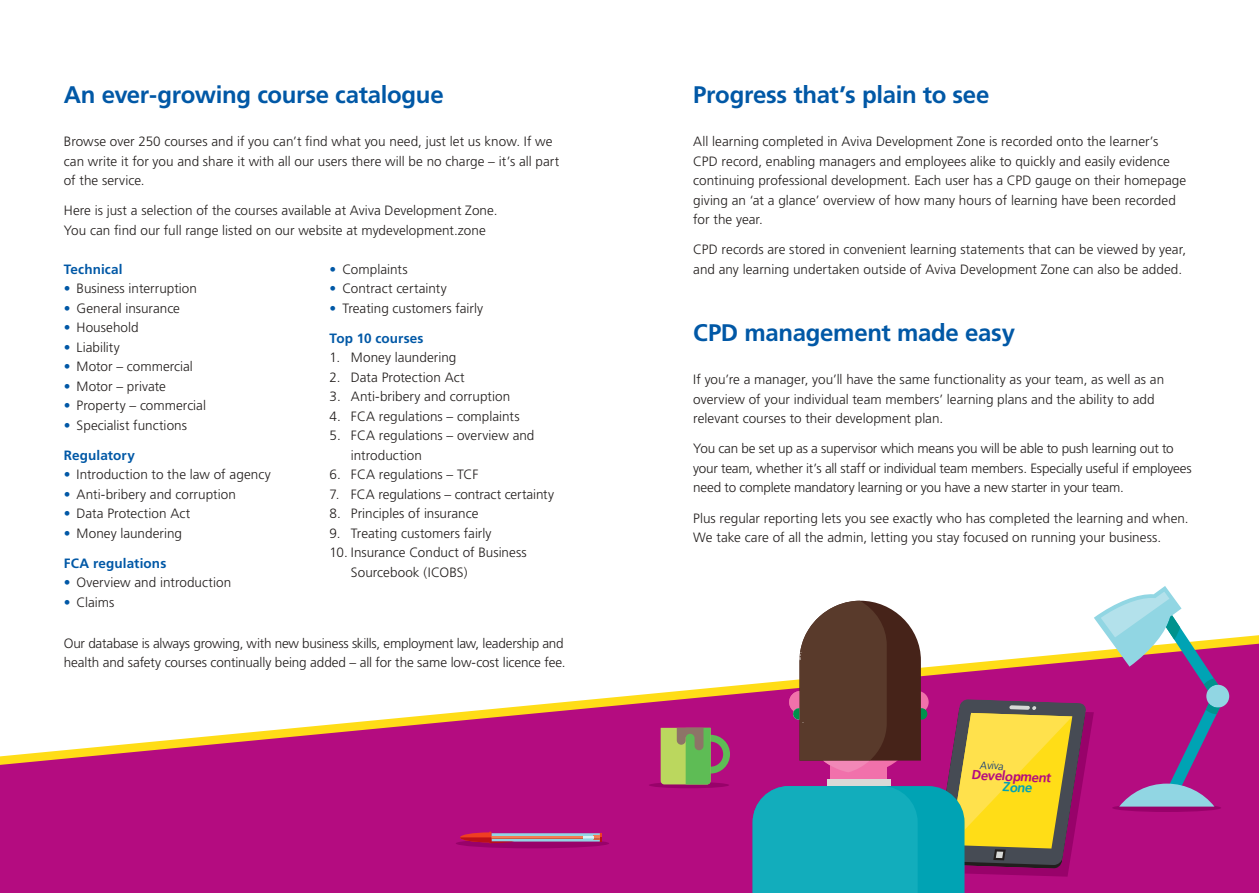
<style>
.page{position:relative;width:1259px;height:893px;background:#fff}
.page>*{position:absolute;margin:0;border:0;box-sizing:border-box;transform-origin:0 0}
.t1{font:700 24px "Frutiger";letter-spacing:-.015em;color:#0158a6}
.t2{font:300 13.5px/19.5px "Frutiger";color:#221e1d}
.t3{font:300 13.5px/19.5px "Frutiger";letter-spacing:-.02em;color:#221e1d}
.t4{font:700 13.5px "Frutiger";letter-spacing:.01em;color:#0158a6}
.t5{font:700 13.2px "Frutiger";color:#b40c80}
.t6{font:700 13.2px "Frutiger";color:#00a3b4}
.t7{font:300 10.65px "Frutiger";color:#08357c}
.s1{color:#0158a6}
</style>
<div class="page">
<div style="left:0;top:765px;width:1259px;height:128px;background:#b40c80"></div>
<svg style="left:0;top:635px;width:1259px;height:130px"></svg>
<div style="left:1206px;top:685px;width:23px;height:23px;background:#91d6e3;border-radius:50%"></div>
<svg style="left:649px;top:782px;width:80px;height:6px"></svg>
<svg style="left:660px;top:728px;width:70px;height:56px;background:#919a62"></svg>
<div style="left:456px;top:838px;width:153px;height:10px;background:#98026a;border-radius:50%"></div>
<svg style="left:460px;top:832px;width:142px;height:11px;background:#b47086"></svg>
<svg style="left:752px;top:586px;width:473px;height:307px"></svg>
<h1 class="t1" style="left:64px;top:81px;width:381px">An ever-growing course catalogue</h1>
<h1 class="t1" style="left:693px;top:81px;width:298px">Progress that’s plain to see</h1>
<p class="t2" style="left:64px;top:132px;width:497px">Browse over 250 courses and if you can’t find what you need, just let us know. If we can write it for you and share it with all our users there will be no charge – it’s all part of the service.</p>
<p class="t2" style="left:64px;top:201px;width:435px">Here is just a selection of the courses available at Aviva Development Zone.<br>You can find our full range listed on our website at mydevelopment.zone</p>
<p class="t4" style="left:64px;top:261px;width:60px">Technical</p>
<p class="t2" style="left:64px;top:279px;width:135px"><span class="s1">•</span> Business interruption</p>
<p class="t2" style="left:64px;top:299px;width:118px"><span class="s1">•</span> General insurance</p>
<p class="t2" style="left:64px;top:318px;width:76px"><span class="s1">•</span> Household</p>
<p class="t2" style="left:64px;top:338px;width:58px"><span class="s1">•</span> Liability</p>
<p class="t2" style="left:64px;top:357px;width:131px"><span class="s1">•</span> Motor – commercial</p>
<p class="t2" style="left:64px;top:376px;width:104px"><span class="s1">•</span> Motor – private</p>
<p class="t2" style="left:64px;top:396px;width:144px"><span class="s1">•</span> Property – commercial</p>
<p class="t2" style="left:64px;top:415px;width:125px"><span class="s1">•</span> Specialist functions</p>
<p class="t4" style="left:64px;top:447px;width:73px">Regulatory</p>
<p class="t2" style="left:64px;top:465px;width:208px"><span class="s1">•</span> Introduction to the law of agency</p>
<p class="t2" style="left:64px;top:485px;width:173px"><span class="s1">•</span> Anti-bribery and corruption</p>
<p class="t2" style="left:64px;top:504px;width:128px"><span class="s1">•</span> Data Protection Act</p>
<p class="t2" style="left:64px;top:524px;width:120px"><span class="s1">•</span> Money laundering</p>
<p class="t4" style="left:64px;top:555px;width:104px">FCA regulations</p>
<p class="t2" style="left:64px;top:573px;width:169px"><span class="s1">•</span> Overview and introduction</p>
<p class="t2" style="left:64px;top:593px;width:52px"><span class="s1">•</span> Claims</p>
<p class="t2" style="left:330px;top:259px;width:79px"><span class="s1">•</span> Complaints</p>
<p class="t2" style="left:330px;top:279px;width:119px"><span class="s1">•</span> Contract certainty</p>
<p class="t2" style="left:330px;top:298px;width:155px"><span class="s1">•</span> Treating customers fairly</p>
<p class="t4" style="left:330px;top:330px;width:95px">Top 10 courses</p>
<p class="t2" style="left:330px;top:348px;width:128px">1. Money laundering</p>
<p class="t2" style="left:330px;top:368px;width:136px">2. Data Protection Act</p>
<p class="t2" style="left:330px;top:387px;width:182px">3. Anti-bribery and corruption</p>
<p class="t2" style="left:330px;top:407px;width:191px">4. FCA regulations – complaints</p>
<p class="t2" style="left:351px;top:426px;width:185px;text-indent:-21px">5. FCA regulations – overview and introduction</p>
<p class="t2" style="left:330px;top:465px;width:150px">6. FCA regulations – TCF</p>
<p class="t2" style="left:330px;top:485px;width:226px">7. FCA regulations – contract certainty</p>
<p class="t2" style="left:330px;top:504px;width:150px">8. Principles of insurance</p>
<p class="t2" style="left:330px;top:524px;width:163px">9. Treating customers fairly</p>
<p class="t2" style="left:351px;top:543px;width:177px;text-indent:-21px">10. Insurance Conduct of Business<br>Sourcebook (ICOBS)</p>
<p class="t2" style="left:64px;top:634px;width:503px">Our database is always growing, with new business skills, employment law, leadership and health and safety courses continually being added – all for the same low-cost licence fee.</p>
<p class="t2" style="left:693px;top:132px;width:494px">All learning completed in Aviva Development Zone is recorded onto the learner’s CPD record, enabling managers and employees alike to quickly and easily evidence continuing professional development. Each user has a CPD gauge on their homepage giving an ‘at a glance’ overview of how many hours of learning have been recorded for the year.</p>
<p class="t2" style="left:693px;top:240px;width:494px">CPD records are stored in convenient learning statements that can be viewed by year, and any learning undertaken outside of Aviva Development Zone can also be added.</p>
<h1 class="t1" style="left:693px;top:319px;width:323px">CPD management made easy</h1>
<p class="t2" style="left:693px;top:370px;width:472px">If you’re a manager, you’ll have the same functionality as your team, as well as an overview of your individual team members’ learning plans and the ability to add relevant courses to their development plan.</p>
<p class="t3" style="left:693px;top:439px;width:500px">You can be set up as a supervisor which means you will be able to push learning out to your team, whether it’s all staff or individual team members. Especially useful if employees need to complete mandatory learning or you have a new starter in your team.</p>
<p class="t2" style="left:693px;top:508px;width:497px">Plus regular reporting lets you see exactly who has completed the learning and when.<br>We take care of all the admin, letting you stay focused on running your business.</p>
<p class="t7" style="left:980px;top:759px;width:25px;rotate:2deg">Aviva</p>
<p class="t5" style="left:971px;top:767px;width:81px;rotate:2deg">Development</p>
<p class="t6" style="left:1002px;top:779px;width:31px;rotate:2deg">Zone</p>
</div>
